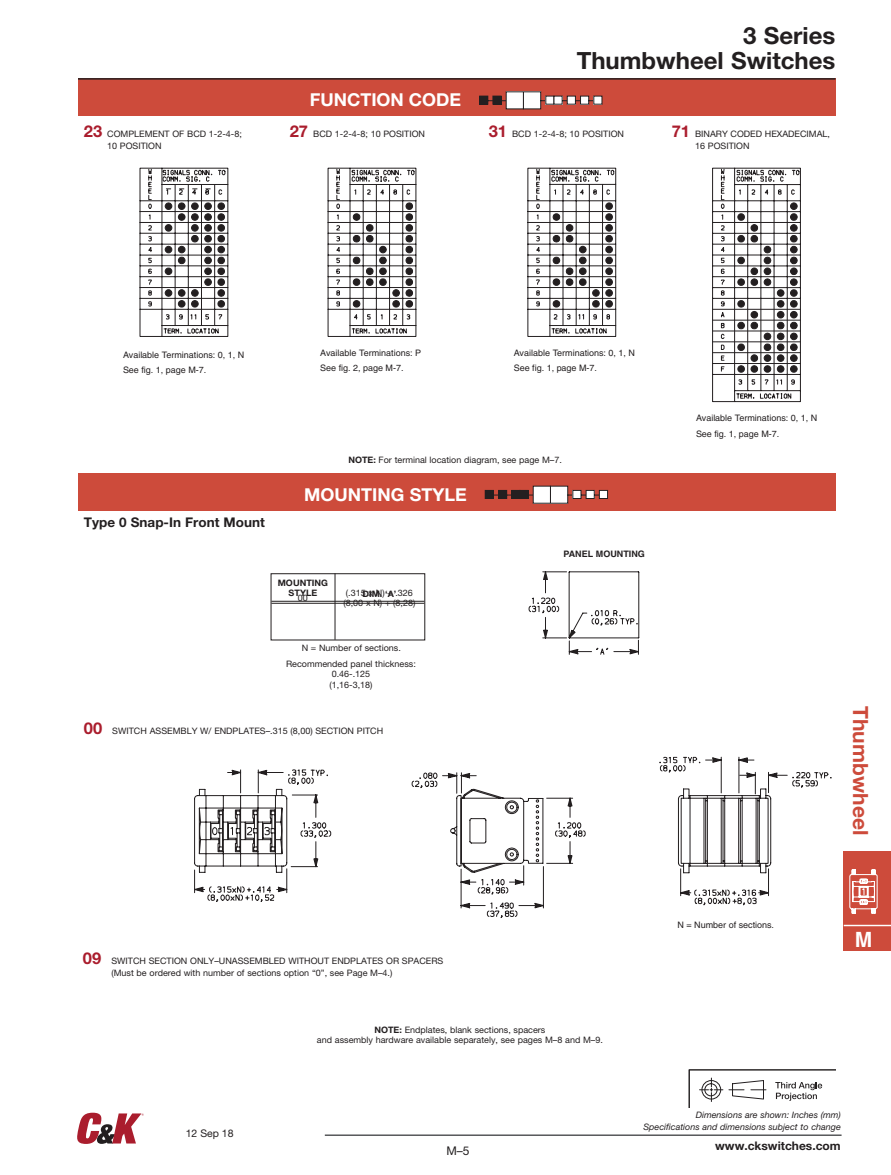
<style>
.page{position:relative;width:891px;height:1175px;background:#fff}
.page>*{position:absolute;margin:0;border:0;box-sizing:border-box;transform-origin:0 0}
.t1{font:700 23.7px/25.2px "Helvetica Neue LT Std";color:#231f20;text-align:right}
.t2{font:700 21px "Helvetica Neue";letter-spacing:.005em;color:#cd4b3b}
.t3{font:700 21px "Helvetica";color:#fff}
.t4{font:700 17.85px "Helvetica Neue LT Std";color:#fff}
.t5{font:700 13.35px "Helvetica Neue LT Std";color:#231f20}
.t6{font:12px "Helvetica Neue LT Std";color:#231f20}
.t7{font:700 11.85px "Helvetica Neue LT Std";color:#231f20}
.t8{font:10.5px "Helvetica Neue LT Std";color:#231f20}
.t9{font:8.85px/11.9px "Helvetica Neue LT Std";color:#231f20}
.t10{font:8.85px/15.8px "Helvetica";color:#231f20}
.t11{font:italic 8.85px/11.9px "Helvetica Neue LT Std";color:#231f20;text-align:right}
.t12{font:700 8.85px/10.4px "Helvetica Neue LT Std";color:#231f20;text-align:center}
.t13{font:700 8.85px "Helvetica";color:#231f20}
.s1{font-weight:700;font-size:16.35px;color:#aa1d2d}
.s2{font-weight:700}
</style>
<div class="page">
<hr style="left:325px;top:1134px;width:517px;height:1px;background:#57585a">
<svg style="left:77px;top:1112px;width:67px;height:31px"></svg>
<svg style="left:688px;top:1069px;width:148px;height:38px"></svg>
<div style="left:78px;top:79px;width:758px;height:37px;background:#cd4b3b"></div>
<svg style="left:479px;top:95px;width:27px;height:10px"></svg>
<div style="left:506px;top:92px;width:17px;height:17px;background:#fff"></div>
<svg style="left:523px;top:91px;width:23px;height:18px"></svg>
<div style="left:546px;top:96px;width:8px;height:8px;background:#fff"></div>
<svg style="left:553px;top:95px;width:41px;height:10px"></svg>
<div style="left:594px;top:96px;width:8px;height:8px;background:#fff"></div>
<div style="left:78px;top:473px;width:758px;height:37px;background:#cd4b3b"></div>
<svg style="left:485px;top:490px;width:26px;height:9px"></svg>
<div style="left:512px;top:490px;width:8px;height:8px;background:#231f20"></div>
<div style="left:511px;top:490px;width:9px;height:9px;border:1px solid #231f20"></div>
<svg style="left:519px;top:490px;width:14px;height:9px"></svg>
<div style="left:533px;top:486px;width:17px;height:17px;background:#fff"></div>
<div style="left:533px;top:486px;width:18px;height:17px;border:1px solid #231f20"></div>
<svg style="left:550px;top:486px;width:50px;height:17px"></svg>
<div style="left:599px;top:490px;width:9px;height:8px;background:#fff"></div>
<div style="left:599px;top:490px;width:9px;height:9px;border:1px solid #231f20"></div>
<svg style="left:139px;top:168px;width:90px;height:169px"></svg>
<svg style="left:327px;top:167px;width:90px;height:170px"></svg>
<svg style="left:527px;top:167px;width:89px;height:170px"></svg>
<svg style="left:712px;top:168px;width:89px;height:234px"></svg>
<svg style="left:194px;top:757px;width:638px;height:161px"></svg>
<svg style="left:529px;top:571px;width:110px;height:83px"></svg>
<hr style="left:271px;top:601px;width:153px;height:1px;background:#231f20">
<hr style="left:271px;top:603px;width:153px;height:1px;background:#231f20">
<div style="left:271px;top:573px;width:154px;height:67px;border:1px solid #231f20"></div>
<hr style="left:335px;top:573px;width:1px;height:66px;background:#231f20">
<hr style="left:78px;top:78px;width:758px;height:2px;background:#231f20">
<div style="left:844px;top:851px;width:47px;height:100px;background:#cd4b3b"></div>
<hr style="left:844px;top:924px;width:47px;height:2px;background:#fff">
<svg style="left:849px;top:869px;width:29px;height:45px"></svg>
<h3 class="t4" style="left:310px;top:89px;width:153px">FUNCTION CODE</h3>
<h1 class="t1" style="left:577px;top:22px;width:260px">3 Series<br>Thumbwheel Switches</h1>
<p class="t9" style="left:107px;top:128px;width:136px;text-indent:-23px"><span class="s1">23</span> COMPLEMENT OF BCD 1-2-4-8;<br>10 POSITION</p>
<p class="t9" style="left:695px;top:128px;width:136px;text-indent:-23px"><span class="s1">71</span> BINARY CODED HEXADECIMAL,<br>16 POSITION</p>
<p class="t9" style="left:290px;top:128px;width:137px"><span class="s1">27</span> BCD 1-2-4-8; 10 POSITION</p>
<p class="t9" style="left:489px;top:128px;width:137px"><span class="s1">31</span> BCD 1-2-4-8; 10 POSITION</p>
<p class="t10" style="left:123px;top:347px;width:123px">Available Terminations: 0, 1, N<br>See fig. 1, page M-7.</p>
<p class="t10" style="left:320px;top:345px;width:103px">Available Terminations: P<br>See fig. 2, page M-7.</p>
<p class="t10" style="left:514px;top:345px;width:123px">Available Terminations: 0, 1, N</p>
<p class="t10" style="left:514px;top:360px;width:85px">See fig. 1, page M-7.</p>
<p class="t9" style="left:348px;top:453px;width:215px"><span class="s2">NOTE:</span> For terminal location diagram, see page M–7.</p>
<h3 class="t5" style="left:84px;top:514px;width:183px">Type 0 Snap-In Front Mount</h3>
<h3 class="t4" style="left:304px;top:483px;width:164px">MOUNTING STYLE</h3>
<p class="t12" style="left:278px;top:577px;width:52px">MOUNTING<br>STYLE</p>
<p class="t12" style="left:362px;top:588px;width:35px">DIM. ‘A’</p>
<p class="t9" style="left:298px;top:592px;width:12px">00</p>
<p class="t9" style="left:343px;top:587px;width:73px;line-height:10.4px">(.315 x N) + .326 (8,00 x N) + (8,28)</p>
<p class="t9" style="left:286px;top:639px;width:131px;line-height:16px;text-align:center">N = Number of sections.<br>Recommended panel thickness:</p>
<p class="t9" style="left:329px;top:668px;width:45px;line-height:10.4px">0.46-.125 (1,16-3,18)</p>
<p class="t9" style="left:84px;top:724px;width:301px"><span class="s1">00</span> SWITCH ASSEMBLY W/ ENDPLATES–.315 (8,00) SECTION PITCH</p>
<p class="t13" style="left:563px;top:548px;width:83px">PANEL MOUNTING</p>
<p class="t10" style="left:696px;top:410px;width:123px">Available Terminations: 0, 1, N<br>See fig. 1, page M-7.</p>
<h2 class="t2" style="left:874px;top:705px;width:131px;rotate:90deg">Thumbwheel</h2>
<p class="t9" style="left:111px;top:955px;width:334px;text-indent:-28px"><span class="s1">09</span> SWITCH SECTION ONLY–UNASSEMBLED WITHOUT ENDPLATES OR SPACERS (Must be ordered with number of sections option “0”, see Page M–4.)</p>
<p class="t8" style="left:186px;top:1127px;width:49px">12 Sep 18</p>
<p class="t9" style="left:317px;top:1024px;width:288px;line-height:10.4px;text-align:center"><span class="s2">NOTE:</span> Endplates, blank sections, spacers<br>and assembly hardware available separately, see pages M–8 and M–9.</p>
<h3 class="t6" style="left:446px;top:1143px;width:25px">M–5</h3>
<p class="t10" style="left:677px;top:916px;width:98px">N = Number of sections.</p>
<h2 class="t3" style="left:855px;top:920px;width:19px">M</h2>
<p class="t11" style="left:643px;top:1108px;width:199px">Dimensions are shown: Inches (mm)<br>Specifications and dimensions subject to change</p>
<h3 class="t7" style="left:715px;top:1138px;width:127px">www.ckswitches.com</h3>
</div>
